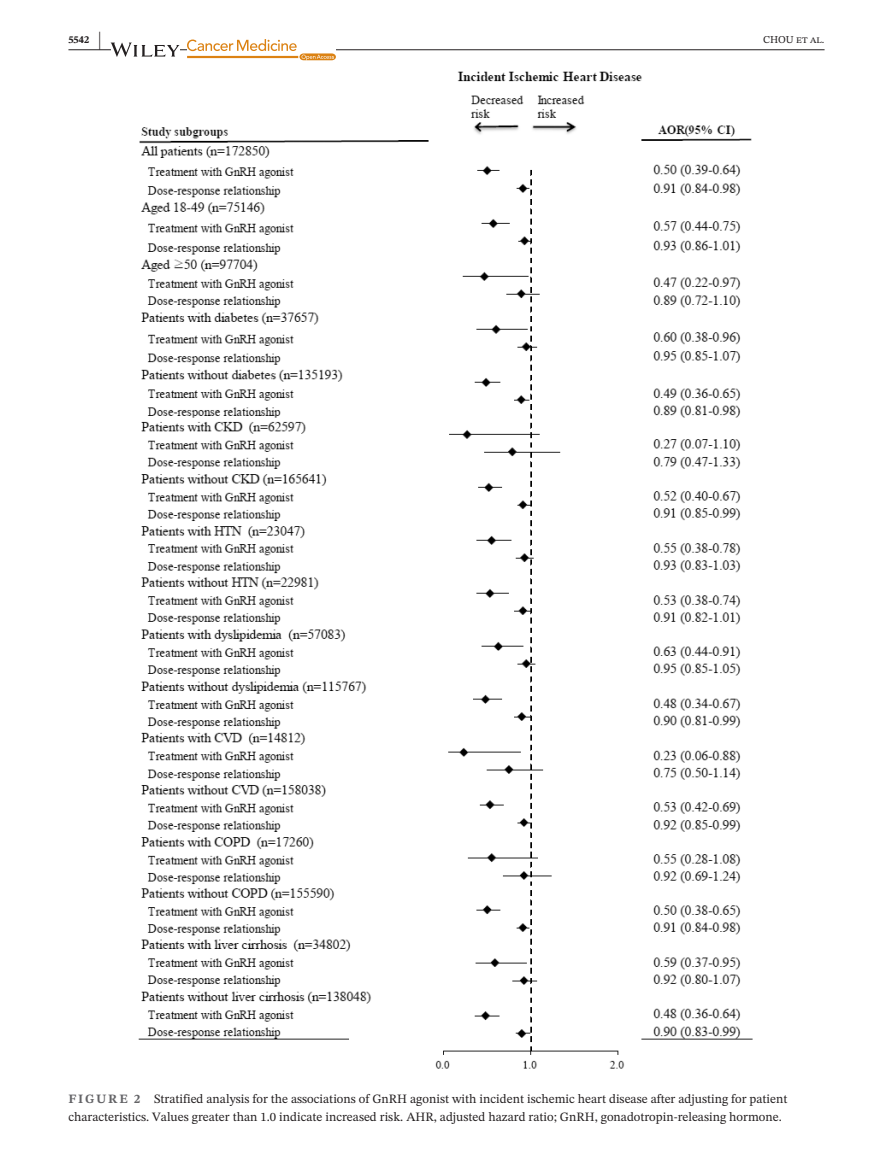
<style>
.page{position:relative;width:893px;height:1174px;background:#fff}
.page>*{position:absolute;margin:0;border:0;box-sizing:border-box;transform-origin:0 0}
.t1{font:12.75px/18px "STIX Two Text";color:#231f20}
.t2{font:10.5px "STIX Two Text";color:#231f20}
.t3{font:700 10.5px "STIX Two Text";color:#231f20}
.s1{font-size:21px}
.s2{font-weight:700;color:#636366}
</style>
<div class="page">
<hr style="left:68px;top:49px;width:756px;height:1px;background:#231f20">
<svg style="left:111px;top:43px;width:68px;height:14px"></svg>
<svg style="left:187px;top:39px;width:149px;height:21px"></svg>
<img style="left:138px;top:71px;width:615px;height:998px">
<p class="t3" style="left:68px;top:32px;width:34px">5542 <span class="s1">|</span></p>
<p class="t2" style="left:763px;top:32px;width:63px">CHOU et al.</p>
<p class="t1" style="left:68px;top:1089px;width:720px"><span class="s2">FIGURE 2</span> Stratified analysis for the associations of GnRH agonist with incident ischemic heart disease after adjusting for patient characteristics. Values greater than 1.0 indicate increased risk. AHR, adjusted hazard ratio; GnRH, gonadotropin-releasing hormone.</p>
</div>
